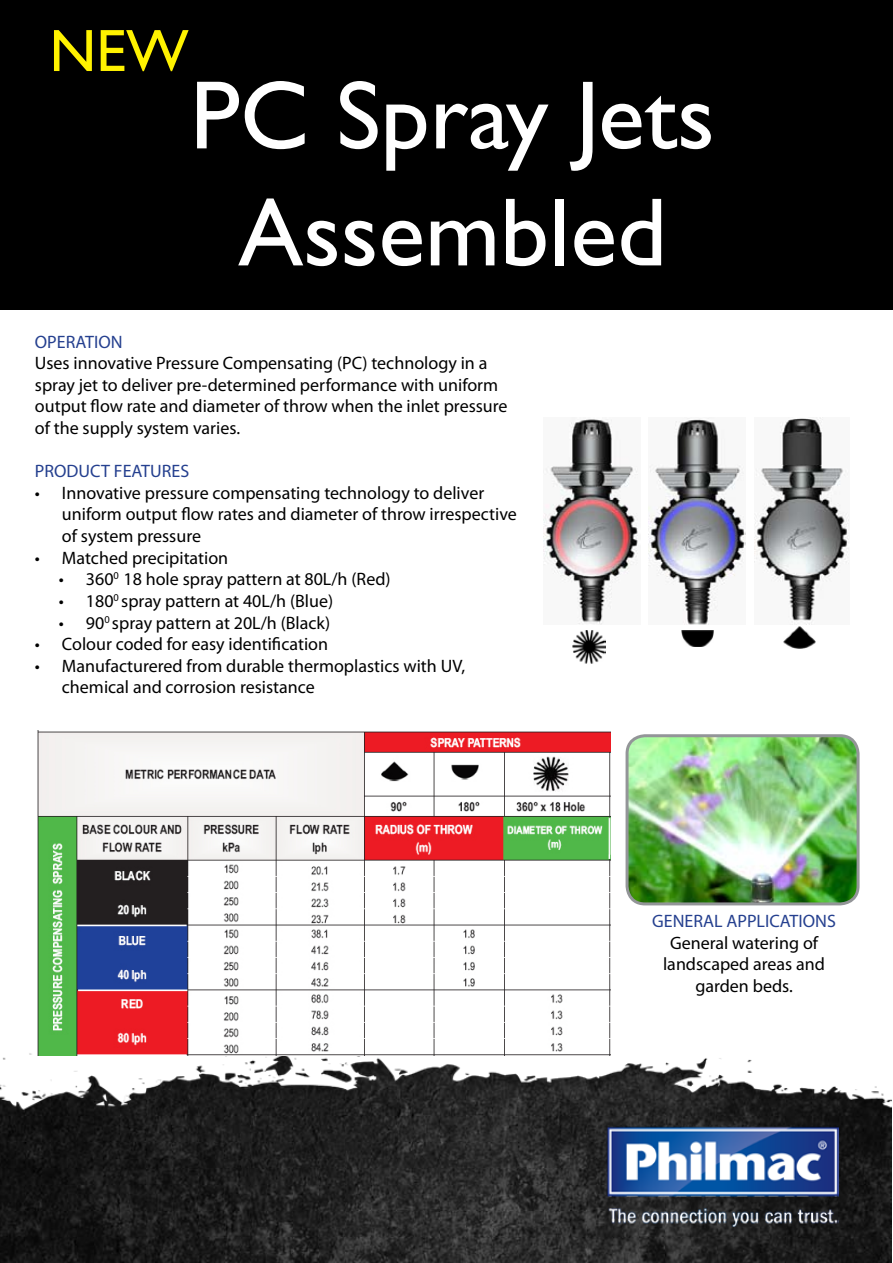
<style>
.page{position:relative;width:893px;height:1263px;background:#fff}
.page>*{position:absolute;margin:0;border:0;box-sizing:border-box;transform-origin:0 0}
.t1{font:97.5px/117px "Gill Sans";color:#fff;text-align:center}
.t2{font:60px "Gill Sans";color:#fff200}
.t3{font:18px/21.6px "Myriad Pro";color:#000}
.t4{font:18px "Myriad Pro";color:#25408f}
</style>
<div class="page">
<div style="left:0;top:0;width:893px;height:309px;background:#000"></div>
<img style="left:0;top:1047px;width:891px;height:216px">
<img style="left:601px;top:1108px;width:238px;height:122px">
<img style="left:627px;top:738px;width:229px;height:166px">
<div style="left:626px;top:734px;width:234px;height:171px;border:3px solid #939598;border-radius:18px"></div>
<img style="left:543px;top:419px;width:95px;height:206px">
<img style="left:572px;top:631px;width:34px;height:33px">
<img style="left:649px;top:418px;width:97px;height:206px">
<img style="left:681px;top:630px;width:32px;height:17px">
<img style="left:755px;top:417px;width:94px;height:207px">
<img style="left:784px;top:626px;width:31px;height:23px">
<img style="left:36px;top:730px;width:574px;height:325px">
<h2 class="t2" style="left:49px;top:16px;width:141px">NEW</h2>
<h1 class="t1" style="left:190px;top:59px;width:526px">PC Spray Jets<br>Assembled</h1>
<p class="t4" style="left:35px;top:330px;width:89px">OPERATION</p>
<p class="t3" style="left:35px;top:352px;width:474px">Uses innovative Pressure Compensating (PC) technology in a spray jet to deliver pre-determined performance with uniform output flow rate and diameter of throw when the inlet pressure of the supply system varies.</p>
<p class="t4" style="left:35px;top:460px;width:156px">PRODUCT FEATURES</p>
<p class="t3" style="left:62px;top:482px;width:456px;text-indent:-27px">• Innovative pressure compensating technology to deliver uniform output flow rates and diameter of throw irrespective of system pressure</p>
<p class="t3" style="left:35px;top:547px;width:195px">• Matched precipitation</p>
<p class="t3" style="left:59px;top:568px;width:333px">• 360<sup>0</sup> 18 hole spray pattern at 80L/h (Red)</p>
<p class="t3" style="left:59px;top:590px;width:276px">• 180<sup>0</sup> spray pattern at 40L/h (Blue)</p>
<p class="t3" style="left:59px;top:611px;width:273px">• 90<sup>0</sup> spray pattern at 20L/h (Black)</p>
<p class="t3" style="left:35px;top:633px;width:295px">• Colour coded for easy identification</p>
<p class="t3" style="left:62px;top:655px;width:405px;text-indent:-27px">• Manufacturered from durable thermoplastics with UV, chemical and corrosion resistance</p>
<p class="t4" style="left:652px;top:910px;width:185px">GENERAL APPLICATIONS</p>
<p class="t3" style="left:663px;top:932px;width:164px;text-align:center">General watering of landscaped areas and garden beds.</p>
</div>
